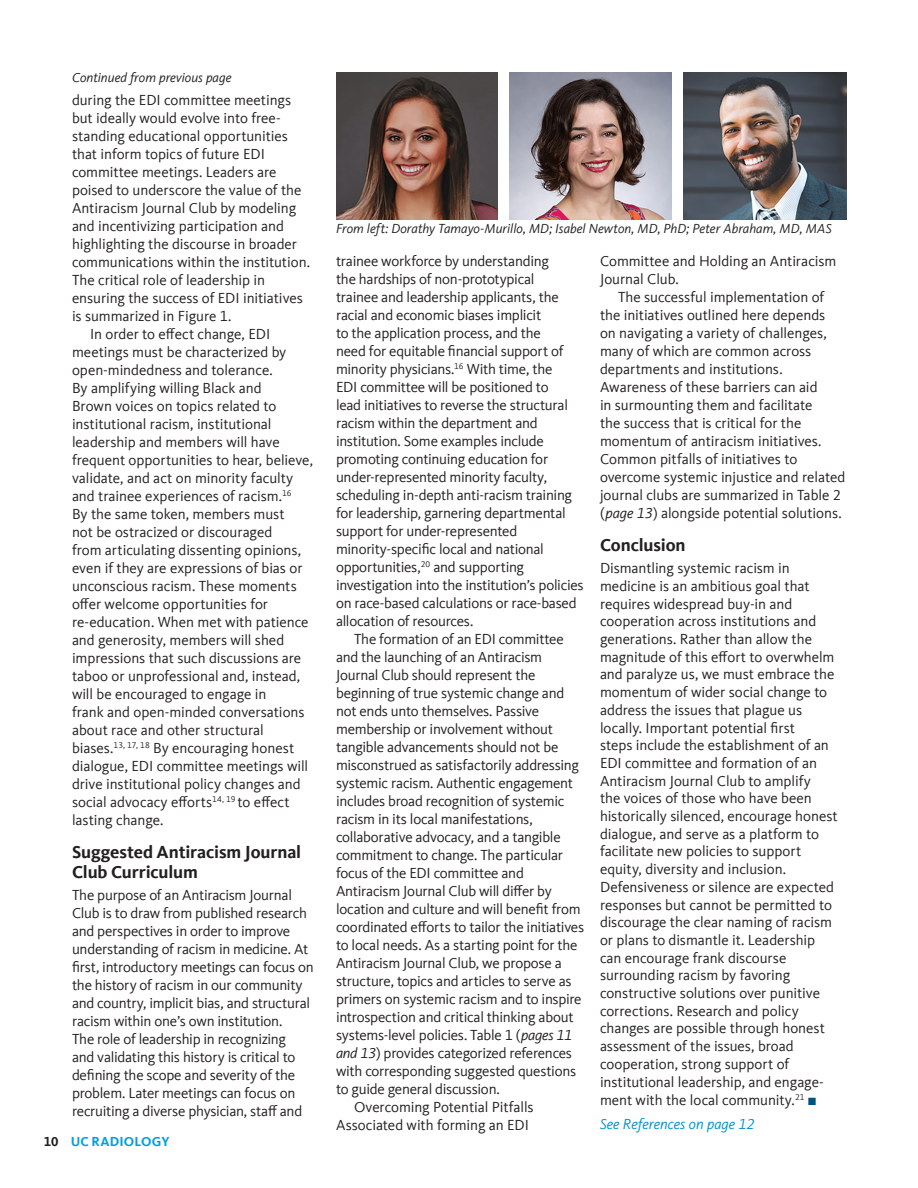
<style>
.page{position:relative;width:918px;height:1188px;background:#fff}
.page>*{position:absolute;margin:0;border:0;box-sizing:border-box;transform-origin:0 0}
.Subhead{font:700 18px/19.5px "Kievit Offc Pro";letter-spacing:-.01em;color:#231f20}
.Body_10_12{font:15px/18px "Kievit Offc Pro";letter-spacing:-.005em;color:#231f20}
.Body_noindent{font:15px/18px "Kievit Offc Pro";letter-spacing:-.01em;color:#231f20}
.Body_10_12-2{font:italic 15px "Kievit Offc Pro";color:#0091d0}
.t1{font:italic 13.5px "Kievit Offc Pro";color:#231f20}
.t2{font:700 13.5px "Kievit Offc Pro";letter-spacing:.01em;color:#069ddc}
.Body_noindent-2{font:10.5px "Zapf Dingbats ITC";color:#005480}
.s1{color:#231f20}
.s2{font-style:italic}
</style>
<div class="page">
<img style="left:336px;top:72px;width:162px;height:147px">
<img style="left:510px;top:72px;width:162px;height:147px">
<img style="left:684px;top:72px;width:162px;height:147px">
<p class="t1" style="left:72px;top:70px;width:161px">Continued from previous page</p>
<p class="Body_10_12" style="left:72px;top:91px;width:240px">during the EDI committee meetings but ideally would evolve into free&shy;standing educational opportunities that inform topics of future EDI committee meetings. Leaders are poised to underscore the value of the Antiracism Journal Club by modeling and incentivizing participation and highlighting the discourse in broader communications within the institution.<br>The critical role of leadership in ensuring the success of EDI initiatives is summarized in Figure 1.</p>
<p class="Body_10_12" style="left:72px;top:325px;width:243px;text-indent:18px">In order to effect change, EDI meetings must be characterized by open-mindedness and tolerance.<br>By amplifying willing Black and<br>Brown voices on topics related to institutional racism, institutional leadership and members will have frequent opportunities to hear, believe, validate, and act on minority faculty and trainee experiences of racism.<sup>16<br></sup>By the same token, members must<br>not be ostracized or discouraged<br>from articulating dissenting opinions, even if they are expressions of bias or unconscious racism. These moments offer welcome opportunities for re-education. When met with patience and generosity, members will shed impressions that such discussions are taboo or unprofessional and, instead, will be encouraged to engage in<br>frank and open-minded conversations about race and other structural biases.<sup>13,</sup> <sup>17,</sup> <sup>18</sup> By encouraging honest dialogue, EDI committee meetings will drive institutional policy changes and social advocacy efforts<sup>14,</sup> <sup>19</sup> to effect lasting change.</p>
<p class="Subhead" style="left:72px;top:842px;width:231px">Suggested Antiracism Journal<br>Club Curriculum</p>
<p class="Body_noindent" style="left:72px;top:886px;width:243px">The purpose of an Antiracism Journal Club is to draw from published research and perspectives in order to improve understanding of racism in medicine. At first, introductory meetings can focus on the history of racism in our community and country, implicit bias, and structural racism within one’s own institution.<br>The role of leadership in recognizing<br>and validating this history is critical to defining the scope and severity of the problem. Later meetings can focus on recruiting a diverse physician, staff and</p>
<p class="t2" style="left:44px;top:1133px;width:127px"><span class="s1">10</span> UC RADIOLOGY</p>
<p class="t1" style="left:336px;top:221px;width:497px">From left: Dorathy Tamayo-Murillo, MD; Isabel Newton, MD, PhD; Peter Abraham, MD, MAS</p>
<p class="Body_noindent" style="left:336px;top:252px;width:249px">trainee workforce by understanding<br>the hardships of non-prototypical<br>trainee and leadership applicants, the racial and economic biases implicit<br>to the application process, and the<br>need for equitable financial support of minority physicians.<sup>16</sup> With time, the<br>EDI committee will be positioned to<br>lead initiatives to reverse the structural racism within the department and institution. Some examples include promoting continuing education for under-represented minority faculty, scheduling in-depth anti-racism training for leadership, garnering departmental support for under-represented minority-specific local and national opportunities,<sup>20</sup> and supporting investigation into the institution’s policies on race-based calculations or race-based allocation of resources.</p>
<p class="Body_10_12" style="left:336px;top:630px;width:250px;text-indent:18px">The formation of an EDI committee and the launching of an Antiracism Journal Club should represent the beginning of true systemic change and not ends unto themselves. Passive membership or involvement without tangible advancements should not be misconstrued as satisfactorily addressing systemic racism. Authentic engagement includes broad recognition of systemic racism in its local manifestations, collaborative advocacy, and a tangible commitment to change. The particular focus of the EDI committee and Antiracism Journal Club will differ by location and culture and will benefit from coordinated efforts to tailor the initiatives to local needs. As a starting point for the Antiracism Journal Club, we propose a structure, topics and articles to serve as primers on systemic racism and to inspire introspection and critical thinking about systems-level policies. Table 1 (<span class="s2">pages 11 and 13</span>) provides categorized references with corresponding suggested questions to guide general discussion.</p>
<p class="Body_10_12" style="left:336px;top:1098px;width:199px;text-indent:18px">Overcoming Potential Pitfalls<br>Associated with forming an EDI</p>
<p class="Body_10_12" style="left:600px;top:252px;width:238px">Committee and Holding an Antiracism<br>Journal Club.</p>
<p class="Body_10_12" style="left:600px;top:288px;width:247px;text-indent:18px">The successful implementation of the initiatives outlined here depends<br>on navigating a variety of challenges, many of which are common across departments and institutions.<br>Awareness of these barriers can aid<br>in surmounting them and facilitate<br>the success that is critical for the momentum of antiracism initiatives.<br>Common pitfalls of initiatives to overcome systemic injustice and related journal clubs are summarized in Table 2 (<span class="s2">page 13</span>) alongside potential solutions.</p>
<p class="Subhead" style="left:600px;top:535px;width:87px">Conclusion</p>
<p class="Body_noindent" style="left:600px;top:559px;width:239px">Dismantling systemic racism in medicine is an ambitious goal that requires widespread buy-in and cooperation across institutions and generations. Rather than allow the magnitude of this effort to overwhelm and paralyze us, we must embrace the momentum of wider social change to address the issues that plague us locally. Important potential first<br>steps include the establishment of an EDI committee and formation of an Antiracism Journal Club to amplify<br>the voices of those who have been historically silenced, encourage honest dialogue, and serve as a platform to facilitate new policies to support equity, diversity and inclusion.<br>Defensiveness or silence are expected responses but cannot be permitted to discourage the clear naming of racism or plans to dismantle it. Leadership can encourage frank discourse surrounding racism by favoring constructive solutions over punitive corrections. Research and policy changes are possible through honest assessment of the issues, broad cooperation, strong support of institutional leadership, and engage&shy;ment with the local community.<sup>21</sup></p>
<p class="Body_noindent-2" style="left:808px;top:1096px;width:9px">■</p>
<p class="Body_10_12-2" style="left:600px;top:1115px;width:156px">See References on page 12</p>
</div>
